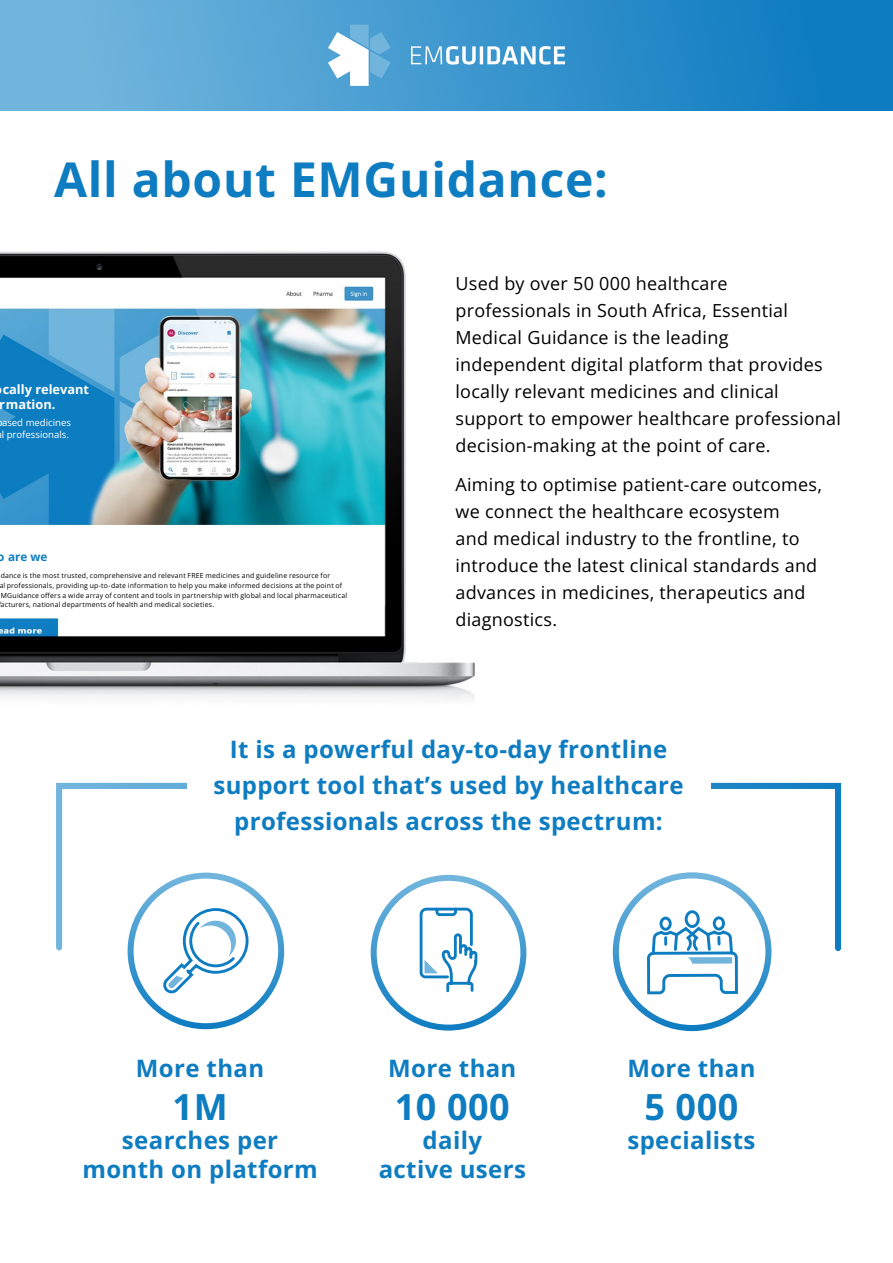
<style>
.page{position:relative;width:893px;height:1263px;background:#fff}
.page>*{position:absolute;margin:0;border:0;box-sizing:border-box;transform-origin:0 0}
.t1{font:700 48px "Open Sans";letter-spacing:.015em;color:#0e7cc1}
.t2{font:700 36px "Open Sans";letter-spacing:.015em;color:#0e7cc1}
.t3{font:700 24px/28.8px "Open Sans";letter-spacing:.015em;color:#0e7cc1;text-align:center}
.t4{font:18px/27px "Open Sans";letter-spacing:.015em;color:#000}
.t5{font:700 12.75px/15.3px "Open Sans";color:#fff}
.t6{font:700 11.7px "Open Sans";color:#0e7cc1}
.t7{font:9.6px/11.6px "Open Sans";color:#fff}
.t8{font:6.9px/9.6px "Open Sans";letter-spacing:.025em;color:#000}
</style>
<div class="page">
<div style="left:0;top:0;width:893px;height:111px;background:linear-gradient(to right,#79badf,#0678bf)"></div>
<svg style="left:328px;top:25px;width:63px;height:61px"></svg>
<svg style="left:411px;top:46px;width:154px;height:19px"></svg>
<img style="left:0;top:251px;width:475px;height:450px">
<svg style="left:163px;top:954px;width:83px;height:40px"></svg>
<div style="left:128px;top:873px;width:156px;height:156px;border:6px solid #fff;border-radius:50%"></div>
<svg style="left:419px;top:954px;width:59px;height:39px"></svg>
<div style="left:371px;top:875px;width:155px;height:155px;border:6px solid #fff;border-radius:50%"></div>
<div style="left:613px;top:872px;width:158px;height:159px;border:6px solid #fff;border-radius:50%"></div>
<svg style="left:647px;top:954px;width:91px;height:41px"></svg>
<svg style="left:56px;top:782px;width:786px;height:172px"></svg>
<div style="left:187px;top:732px;width:523px;height:111px;background:#fff"></div>
<h1 class="t1" style="left:54px;top:147px;width:555px">All about EMGuidance:</h1>
<p class="t5" style="left:0;top:381px;width:91px">cally relevant rmation.</p>
<p class="t7" style="left:2px;top:417px;width:71px">ased medicines l professionals.</p>
<p class="t6" style="left:-2px;top:549px;width:51px">o are we</p>
<p class="t8" style="left:-1px;top:571px;width:349px">dance is the most trusted, comprehensive and relevant FREE medicines and guideline resource for<br>al professionals, providing up-to-date information to help you make informed decisions at the point of MGuidance offers a wide array of content and tools in partnership with global and local pharmaceutical acturers, national departments of health and medical societies.</p>
<p class="t4" style="left:455px;top:269px;width:387px">Used by over 50 000 healthcare professionals in South Africa, Essential Medical Guidance is the leading independent digital platform that provides locally relevant medicines and clinical support to empower healthcare professional decision-making at the point of care.</p>
<p class="t4" style="left:455px;top:470px;width:368px">Aiming to optimise patient-care outcomes, we connect the healthcare ecosystem<br>and medical industry to the frontline, to introduce the latest clinical standards and advances in medicines, therapeutics and diagnostics.</p>
<h3 class="t3" style="left:213px;top:731px;width:472px;line-height:36px">It is a powerful day-to-day frontline support tool that’s used by healthcare professionals across the spectrum:</h3>
<h3 class="t3" style="left:136px;top:1053px;width:130px">More than</h3>
<h2 class="t2" style="left:173px;top:1082px;width:57px">1M</h2>
<h3 class="t3" style="left:82px;top:1125px;width:237px">searches per month on platform</h3>
<h3 class="t3" style="left:388px;top:1053px;width:130px">More than</h3>
<h2 class="t2" style="left:395px;top:1082px;width:117px">10 000</h2>
<h3 class="t3" style="left:379px;top:1125px;width:149px">daily<br>active users</h3>
<h3 class="t3" style="left:627px;top:1053px;width:130px">More than</h3>
<h2 class="t2" style="left:644px;top:1082px;width:95px">5 000</h2>
<h3 class="t3" style="left:627px;top:1125px;width:129px">specialists</h3>
</div>
